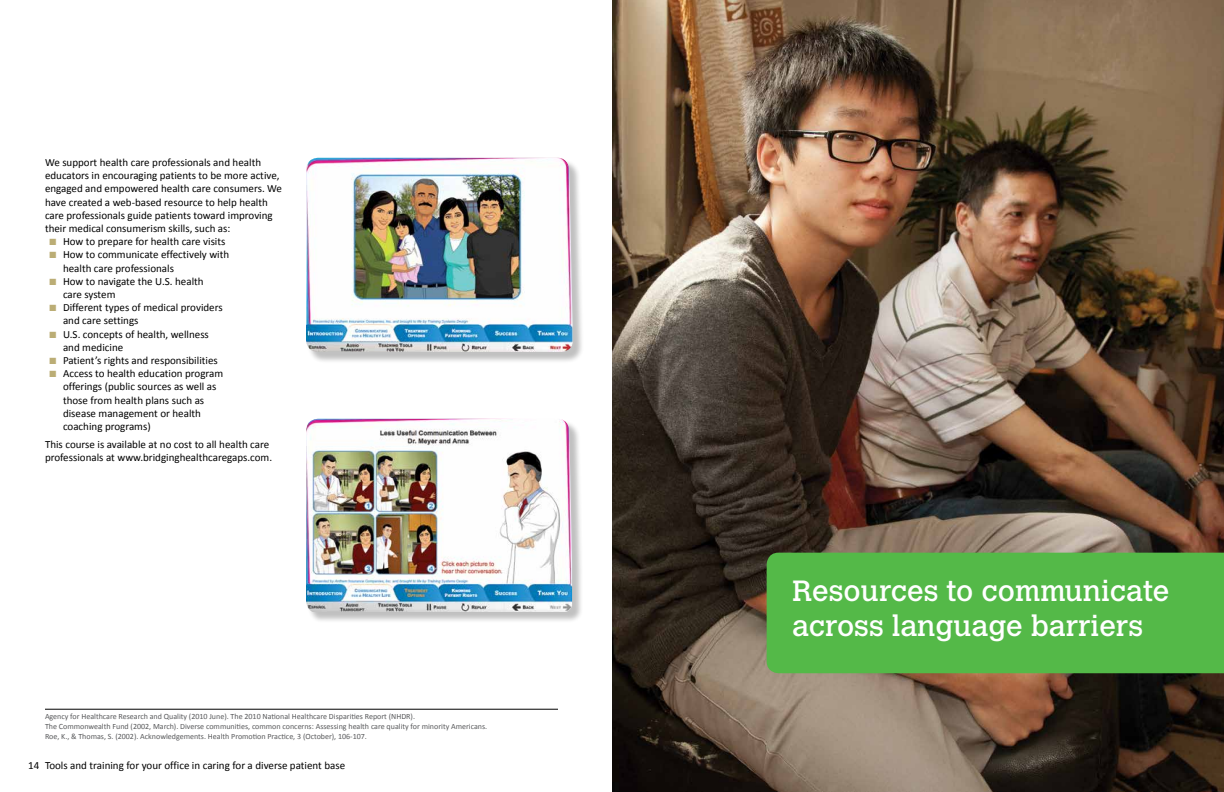
<style>
.page{position:relative;width:1224px;height:792px;background:#fff}
.page>*{position:absolute;margin:0;border:0;box-sizing:border-box;transform-origin:0 0}
.t1{font:29px/34.8px "Calvert MT Std";color:#fff}
.t2{font:11px/13.2px "Calibri";color:#000}
.t3{font:8px/10px "Calibri";color:#58595b}
.s1{color:#bbad75}
</style>
<div class="page">
<img style="left:612px;top:0;width:612px;height:792px">
<hr style="left:45px;top:709px;width:513px;height:1px;background:#000">
<div style="left:307px;top:159px;width:277px;height:204px;background:#000;opacity:.25"></div>
<img style="left:306px;top:158px;width:267px;height:194px">
<div style="left:307px;top:420px;width:277px;height:204px;background:#000;opacity:.25"></div>
<img style="left:306px;top:419px;width:266px;height:193px">
<div style="left:767px;top:553px;width:457px;height:120px;background:#54b948"></div>
<p class="t2" style="left:45px;top:156px;width:239px">We support health care professionals and health educators in encouraging patients to be more active, engaged and empowered health care consumers. We have created a web-based resource to help health care professionals guide patients toward improving their medical consumerism skills, such as:</p>
<p class="t2" style="left:50px;top:235px;width:177px"><span class="s1">■</span> How to prepare for health care visits</p>
<p class="t2" style="left:63px;top:248px;width:168px;text-indent:-13px"><span class="s1">■</span> How to communicate effectively with health care professionals</p>
<p class="t2" style="left:63px;top:275px;width:142px;text-indent:-13px"><span class="s1">■</span> How to navigate the U.S. health care system</p>
<p class="t2" style="left:63px;top:301px;width:161px;text-indent:-13px"><span class="s1">■</span> Different types of medical providers and care settings</p>
<p class="t2" style="left:63px;top:327px;width:147px;text-indent:-13px"><span class="s1">■</span> U.S. concepts of health, wellness and medicine</p>
<p class="t2" style="left:50px;top:354px;width:170px"><span class="s1">■</span> Patient’s rights and responsibilities</p>
<p class="t2" style="left:63px;top:367px;width:162px;text-indent:-13px"><span class="s1">■</span> Access to health education program offerings (public sources as well as those from health plans such as disease management or health coaching programs)</p>
<p class="t2" style="left:45px;top:438px;width:229px">This course is available at no cost to all health care professionals at www.bridginghealthcaregaps.com.</p>
<p class="t3" style="left:45px;top:712px;width:444px">Agency for Healthcare Research and Quality (2010 June). The 2010 National Healthcare Disparities Report (NHDR).<br>The Commonwealth Fund (2002, March). Diverse communities, common concerns: Assessing health care quality for minority Americans.<br>Roe, K., &amp; Thomas, S. (2002). Acknowledgements. Health Promotion Practice, 3 (October), 106-107.</p>
<p class="t2" style="left:28px;top:759px;width:319px">14 Tools and training for your office in caring for a diverse patient base</p>
<h1 class="t1" style="left:792px;top:574px;width:379px">Resources to communicate across language barriers</h1>
</div>
